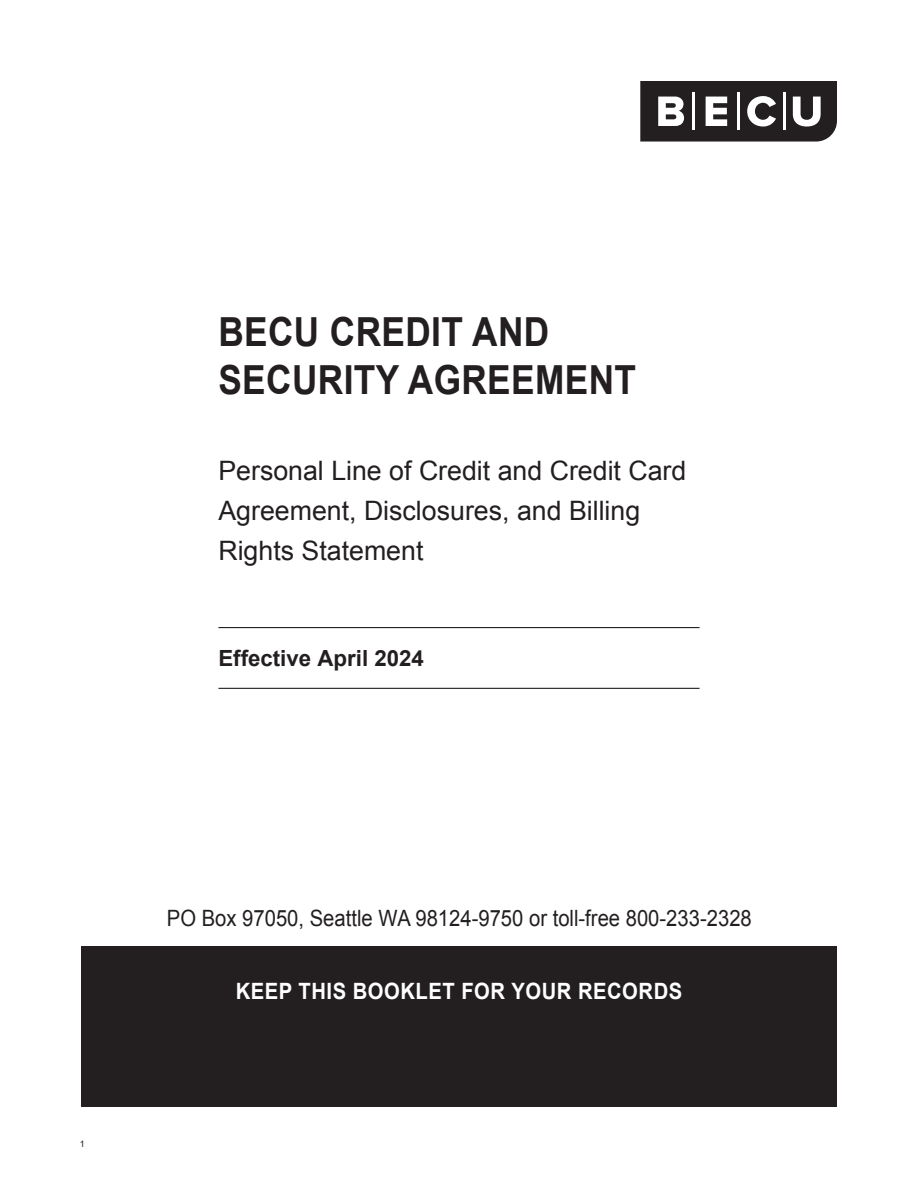
<style>
.page{position:relative;width:918px;height:1188px;background:#fff}
.page>*{position:absolute;margin:0;border:0;box-sizing:border-box;transform-origin:0 0}
.t1{font:700 40.05px "Arial";letter-spacing:.01em;color:#231f20;scale:.88 1}
.t2{font:26.7px/40px "Arial";color:#231f20}
.t3{font:22.5px "Arial";color:#231f20;scale:.9 1}
.t4{font:700 22.5px "Arial";letter-spacing:.025em;color:#fff;scale:.9 1}
.t5{font:700 22.35px "Arial";color:#231f20}
.t6{font:9px "Arial";color:#231f20}
</style>
<div class="page">
<svg style="left:640px;top:81px;width:197px;height:61px"></svg>
<hr style="left:692px;top:92px;width:3px;height:38px;background:#fff">
<hr style="left:737px;top:92px;width:3px;height:38px;background:#fff">
<hr style="left:783px;top:92px;width:2px;height:38px;background:#fff">
<div style="left:81px;top:947px;width:756px;height:160px;background:#231f20"></div>
<hr style="left:218px;top:627px;width:482px;height:1px;background:#231f20">
<hr style="left:218px;top:688px;width:482px;height:1px;background:#231f20">
<p class="t1" style="left:218px;top:305px;width:378px">BECU CREDIT AND</p>
<p class="t1" style="left:218px;top:353px;width:476px">SECURITY AGREEMENT</p>
<p class="t2" style="left:218px;top:451px;width:469px">Personal Line of Credit and Credit Card<br>Agreement, Disclosures, and Billing<br>Rights Statement</p>
<p class="t5" style="left:218px;top:643px;width:207px">Effective April 2024</p>
<p class="t6" style="left:80px;top:1138px;width:7px">1</p>
<p class="t3" style="left:167px;top:904px;width:651px">PO Box 97050, Seattle WA 98124-9750 or toll-free 800-233-2328</p>
<p class="t4" style="left:236px;top:977px;width:498px">KEEP THIS BOOKLET FOR YOUR RECORDS</p>
</div>
